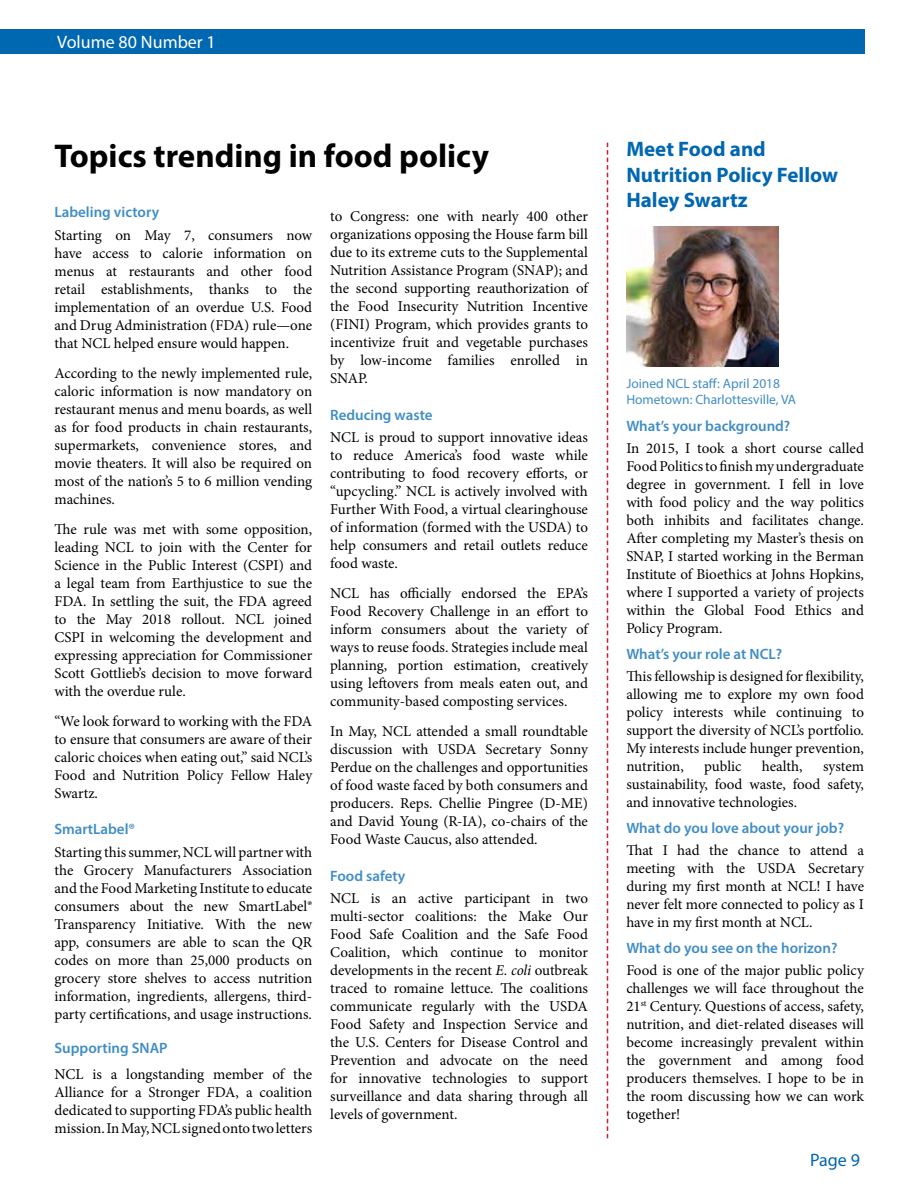
<style>
.page{position:relative;width:918px;height:1188px;background:#fff}
.page>*{position:absolute;margin:0;border:0;box-sizing:border-box;transform-origin:0 0}
.t1{font:700 33px "Myriad Pro";color:#000}
.t2{font:700 21px/25.5px "Myriad Pro";color:#0067b1}
.t3{font:18px "Myriad Pro";color:#fff}
.t4{font:18px "Myriad Pro";color:#0067b1}
.t5{font:15px/18px "Minion Pro";letter-spacing:-.005em;color:#000;text-align:justify}
.t6{font:600 15px "Myriad Pro";color:#408dc5}
.t7{font:13.5px/16.2px "Myriad Pro";color:#408dc5}
.s1{font-style:italic}
</style>
<div class="page">
<div style="left:0;top:30px;width:865px;height:24px;background:#0067b1"></div>
<svg style="left:607px;top:143px;width:1px;height:995px"></svg>
<img style="left:626px;top:226px;width:153px;height:141px">
<p class="t3" style="left:57px;top:31px;width:160px">Volume 80 Number 1</p>
<h1 class="t1" style="left:54px;top:135px;width:436px">Topics trending in food policy</h1>
<p class="t6" style="left:54px;top:203px;width:106px">Labeling victory</p>
<p class="t5" style="left:54px;top:226px;width:259px">Starting on May 7, consumers now have access to calorie information on menus at restaurants and other food retail establishments, thanks to the implementation of an overdue U.S. Food and Drug Administration (FDA) rule—one that NCL helped ensure would happen.</p>
<p class="t5" style="left:54px;top:364px;width:259px">According to the newly implemented rule, caloric information is now mandatory on restaurant menus and menu boards, as well as for food products in chain restaurants, supermarkets, convenience stores, and movie theaters. It will also be required on most of the nation’s 5 to 6 million vending machines.</p>
<p class="t5" style="left:54px;top:520px;width:259px">The rule was met with some opposition, leading NCL to join with the Center for Science in the Public Interest (CSPI) and a legal team from Earthjustice to sue the FDA. In settling the suit, the FDA agreed to the May 2018 rollout. NCL joined CSPI in welcoming the development and expressing appreciation for Commissioner Scott Gottlieb’s decision to move forward with the overdue rule.</p>
<p class="t5" style="left:54px;top:712px;width:259px">“We look forward to working with the FDA to ensure that consumers are aware of their caloric choices when eating out,” said NCL’s Food and Nutrition Policy Fellow Haley Swartz.</p>
<p class="t6" style="left:54px;top:820px;width:82px">SmartLabel®</p>
<p class="t5" style="left:54px;top:843px;width:259px">Starting this summer, NCL will partner with the Grocery Manufacturers Association and the Food Marketing Institute to educate consumers about the new SmartLabel® Transparency Initiative. With the new app, consumers are able to scan the QR codes on more than 25,000 products on grocery store shelves to access nutrition information, ingredients, allergens, third&shy;party certifications, and usage instructions.</p>
<p class="t6" style="left:54px;top:1039px;width:115px">Supporting SNAP</p>
<p class="t5" style="left:54px;top:1065px;width:259px">NCL is a longstanding member of the Alliance for a Stronger FDA, a coalition dedicated to supporting FDA’s public health mission. In May, NCL signed onto two letters</p>
<p class="t5" style="left:330px;top:208px;width:259px">to Congress: one with nearly 400 other organizations opposing the House farm bill due to its extreme cuts to the Supplemental Nutrition Assistance Program (SNAP); and the second supporting reauthorization of the Food Insecurity Nutrition Incentive (FINI) Program, which provides grants to incentivize fruit and vegetable purchases by low-income families enrolled in SNAP.</p>
<p class="t6" style="left:330px;top:405px;width:104px">Reducing waste</p>
<p class="t5" style="left:330px;top:429px;width:259px">NCL is proud to support innovative ideas to reduce America’s food waste while contributing to food recovery efforts, or “upcycling.” NCL is actively involved with Further With Food, a virtual clearinghouse of information (formed with the USDA) to help consumers and retail outlets reduce food waste.</p>
<p class="t5" style="left:330px;top:585px;width:259px">NCL has officially endorsed the EPA’s Food Recovery Challenge in an effort to inform consumers about the variety of ways to reuse foods. Strategies include meal planning, portion estimation, creatively using leftovers from meals eaten out, and community-based composting services.</p>
<p class="t5" style="left:330px;top:723px;width:259px">In May, NCL attended a small roundtable discussion with USDA Secretary Sonny Perdue on the challenges and opportunities of food waste faced by both consumers and producers. Reps. Chellie Pingree (D-ME) and David Young (R-IA), co-chairs of the Food Waste Caucus, also attended.</p>
<p class="t6" style="left:330px;top:866px;width:77px">Food safety</p>
<p class="t5" style="left:330px;top:889px;width:259px">NCL is an active participant in two multi-sector coalitions: the Make Our Food Safe Coalition and the Safe Food Coalition, which continue to monitor developments in the recent <span class="s1">E. coli</span> outbreak traced to romaine lettuce. The coalitions communicate regularly with the USDA Food Safety and Inspection Service and the U.S. Centers for Disease Control and Prevention and advocate on the need for innovative technologies to support surveillance and data sharing through all levels of government.</p>
<h2 class="t2" style="left:626px;top:136px;width:213px">Meet Food and<br>Nutrition Policy Fellow<br>Haley Swartz</h2>
<p class="t7" style="left:626px;top:375px;width:171px">Joined NCL staff: April 2018<br>Hometown: Charlottesville, VA</p>
<p class="t6" style="left:626px;top:416px;width:166px">What’s your background?</p>
<p class="t5" style="left:626px;top:439px;width:239px">In 2015, I took a short course called Food Politics to finish my undergraduate degree in government. I fell in love with food policy and the way politics both inhibits and facilitates change.<br>After completing my Master’s thesis on SNAP, I started working in the Berman Institute of Bioethics at Johns Hopkins, where I supported a variety of projects within the Global Food Ethics and Policy Program.</p>
<p class="t6" style="left:626px;top:644px;width:157px">What’s your role at NCL?</p>
<p class="t5" style="left:626px;top:667px;width:239px">This fellowship is designed for flexibility, allowing me to explore my own food policy interests while continuing to support the diversity of NCL’s portfolio.<br>My interests include hunger prevention, nutrition,</p>
<p class="t5" style="left:704px;top:757px;width:39px">public</p>
<p class="t5" style="left:762px;top:757px;width:42px">health,</p>
<p class="t5" style="left:626px;top:757px;width:239px;text-indent:197px">system sustainability, food waste, food safety, and innovative technologies.</p>
<p class="t6" style="left:626px;top:818px;width:219px">What do you love about your job?</p>
<p class="t5" style="left:626px;top:841px;width:239px">That I had the chance to attend a meeting with the USDA Secretary during my first month at NCL! I have never felt more connected to policy as I have in my first month at NCL.</p>
<p class="t6" style="left:626px;top:938px;width:213px">What do you see on the horizon?</p>
<p class="t5" style="left:626px;top:961px;width:239px">Food is one of the major public policy challenges we will face throughout the 21<sup>st</sup> Century. Questions of access, safety, nutrition, and diet-related diseases will become increasingly prevalent within the government and among food producers themselves. I hope to be in the room discussing how we can work together!</p>
<p class="t4" style="left:810px;top:1148px;width:51px">Page 9</p>
</div>
